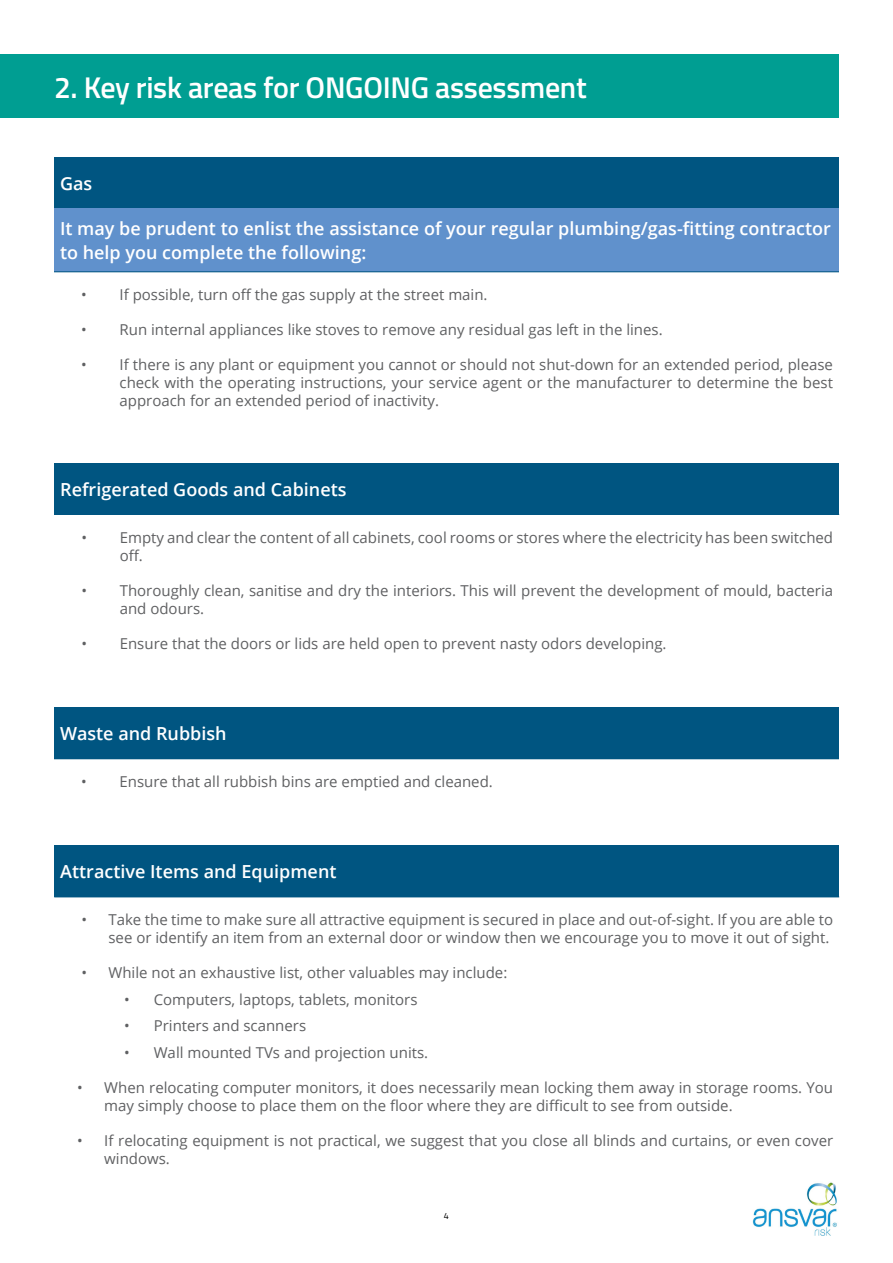
<style>
.page{position:relative;width:893px;height:1263px;background:#fff}
.page>*{position:absolute;margin:0;border:0;box-sizing:border-box;transform-origin:0 0}
.t1{font:600 30px "Titillium Web";letter-spacing:-.01em;color:#fff}
.t2{font:600 18px/24px "Open Sans";color:#fff}
.t3{font:15px/18px "Open Sans";color:#5f6062}
.t4{font:9px "Titillium Web";color:#000}
</style>
<div class="page">
<img style="left:752px;top:1182px;width:85px;height:54px">
<div style="left:54px;top:157px;width:785px;height:51px;background:#005581"></div>
<div style="left:54px;top:208px;width:785px;height:64px;background:#6091cc"></div>
<hr style="left:54px;top:271px;width:785px;height:1px;background:#005581">
<div style="left:54px;top:463px;width:785px;height:51px;background:#005581"></div>
<hr style="left:54px;top:514px;width:785px;height:1px;background:#005581">
<div style="left:54px;top:708px;width:785px;height:51px;background:#005581"></div>
<div style="left:54px;top:846px;width:785px;height:51px;background:#005581"></div>
<div style="left:0;top:54px;width:839px;height:64px;background:#009e92"></div>
<h1 class="t1" style="left:54px;top:64px;width:534px">2. Key risk areas for ONGOING assessment</h1>
<p class="t2" style="left:60px;top:171px;width:34px">Gas</p>
<p class="t2" style="left:60px;top:216px;width:772px">It may be prudent to enlist the assistance of your regular plumbing/gas-fitting contractor to help you complete the following:</p>
<p class="t3" style="left:81px;top:285px;width:408px">• If possible, turn off the gas supply at the street main.</p>
<p class="t3" style="left:81px;top:320px;width:583px">• Run internal appliances like stoves to remove any residual gas left in the lines.</p>
<p class="t3" style="left:120px;top:355px;width:715px;text-align:justify;text-indent:-38px">• If there is any plant or equipment you cannot or should not shut-down for an extended period, please check with the operating instructions, your service agent or the manufacturer to determine the best approach for an extended period of inactivity.</p>
<p class="t2" style="left:60px;top:477px;width:288px">Refrigerated Goods and Cabinets</p>
<p class="t3" style="left:120px;top:528px;width:715px;text-indent:-38px">• Empty and clear the content of all cabinets, cool rooms or stores where the electricity has been switched off.</p>
<p class="t3" style="left:120px;top:581px;width:715px;text-indent:-38px">• Thoroughly clean, sanitise and dry the interiors. This will prevent the development of mould, bacteria and odours.</p>
<p class="t3" style="left:81px;top:634px;width:587px">• Ensure that the doors or lids are held open to prevent nasty odors developing.</p>
<p class="t2" style="left:60px;top:721px;width:168px">Waste and Rubbish</p>
<p class="t3" style="left:81px;top:772px;width:413px">• Ensure that all rubbish bins are emptied and cleaned.</p>
<p class="t2" style="left:60px;top:859px;width:278px">Attractive Items and Equipment</p>
<p class="t3" style="left:81px;top:910px;width:753px;text-align:right">• Take the time to make sure all attractive equipment is secured in place and out-of-sight. If you are able to see or identify an item from an external door or window then we encourage you to move it out of sight.</p>
<p class="t3" style="left:81px;top:963px;width:427px">• While not an exhaustive list, other valuables may include:</p>
<p class="t3" style="left:124px;top:990px;width:295px">• Computers, laptops, tablets, monitors</p>
<p class="t3" style="left:124px;top:1016px;width:184px">• Printers and scanners</p>
<p class="t3" style="left:124px;top:1043px;width:306px">• Wall mounted TVs and projection units.</p>
<p class="t3" style="left:104px;top:1078px;width:730px;text-indent:-27px">• When relocating computer monitors, it does necessarily mean locking them away in storage rooms. You may simply choose to place them on the floor where they are difficult to see from outside.</p>
<p class="t3" style="left:104px;top:1131px;width:730px;text-indent:-27px">• If relocating equipment is not practical, we suggest that you close all blinds and curtains, or even cover windows.</p>
<p class="t4" style="left:444px;top:1209px;width:7px">4</p>
</div>
